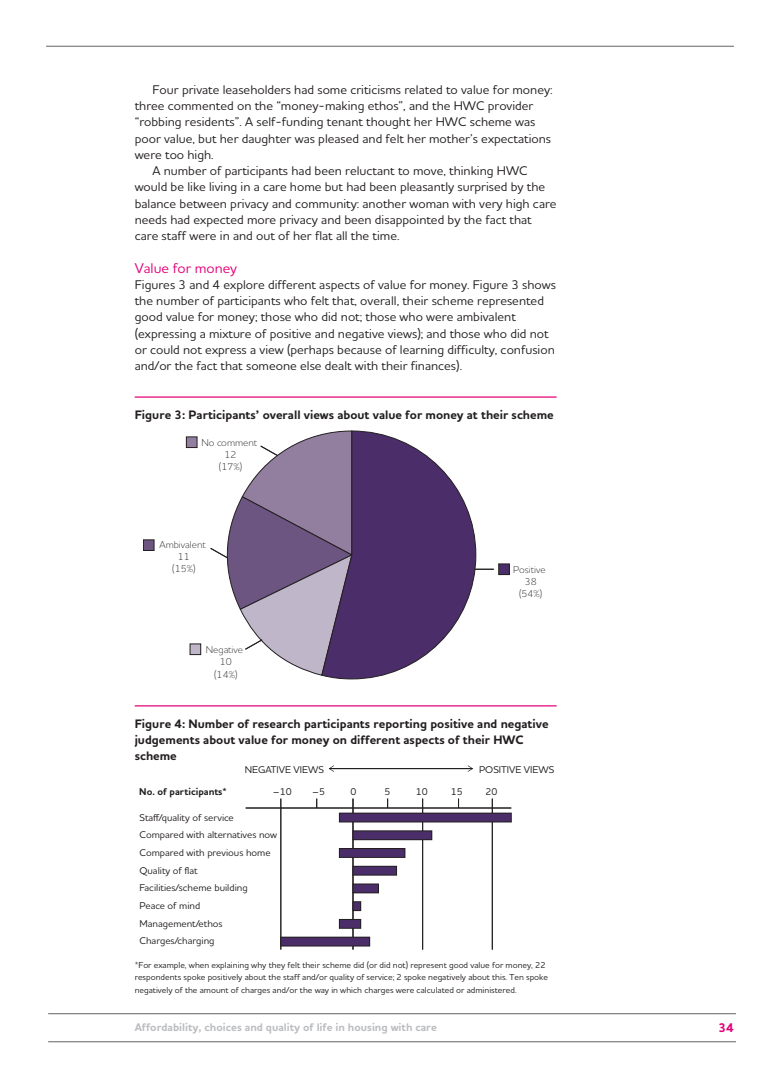
<style>
.page{position:relative;width:780px;height:1088px;background:#fff}
.page>*{position:absolute;margin:0;border:0;box-sizing:border-box;transform-origin:0 0}
.t1{font:500 14.38px "Houschka Alt Pro";color:#e40278}
.t2{font:500 12.75px/16.2px "Houschka Alt Pro";color:#231f20}
.t3{font:700 12.75px "Houschka Alt Pro";color:#e40278}
.t4{font:700 12.5px/16.2px "Houschka Alt Pro";color:#231f20}
.t5{font:700 11.25px "Houschka Alt Pro";color:#bcbdc0}
.t6{font:500 10px/17.8px "Houschka Alt Pro";color:#231f20}
.t7{font:300 10px/12px "Houschka Alt Pro";color:#231f20;text-align:center}
.t8{font:700 10px "Houschka Alt Pro";color:#231f20}
.t9{font:500 8.75px/12.5px "Houschka Alt Pro";color:#231f20}
</style>
<div class="page">
<hr style="left:46px;top:46px;width:687px;height:1px;background:#636366">
<hr style="left:48px;top:1013px;width:688px;height:1px;background:#636366">
<hr style="left:48px;top:1041px;width:688px;height:1px;background:#636366">
<hr style="left:135px;top:396px;width:421px;height:2px;background:#e40278">
<hr style="left:135px;top:705px;width:421px;height:1px;background:#e40278">
<svg style="left:323px;top:430px;width:153px;height:249px"></svg>
<div style="left:186px;top:437px;width:11px;height:10px;background:#927fa0"></div>
<div style="left:186px;top:436px;width:11px;height:12px;border:1px solid #231f20"></div>
<div style="left:143px;top:540px;width:11px;height:10px;background:#6c5581"></div>
<div style="left:143px;top:539px;width:11px;height:12px;border:1px solid #231f20"></div>
<svg style="left:210px;top:430px;width:142px;height:246px"></svg>
<div style="left:190px;top:644px;width:11px;height:10px;background:#c0b6c9"></div>
<div style="left:190px;top:643px;width:11px;height:12px;border:1px solid #231f20"></div>
<svg style="left:474px;top:569px;width:19px;height:1px"></svg>
<div style="left:498px;top:564px;width:11px;height:10px;background:#4a2d69"></div>
<div style="left:498px;top:563px;width:11px;height:12px;border:1px solid #231f20"></div>
<hr style="left:246px;top:808px;width:265px;height:1px;background:#231f20">
<hr style="left:352px;top:798px;width:1px;height:151px;background:#231f20">
<hr style="left:422px;top:798px;width:1px;height:151px;background:#231f20">
<hr style="left:280px;top:798px;width:1px;height:151px;background:#231f20">
<hr style="left:492px;top:798px;width:1px;height:151px;background:#231f20">
<hr style="left:330px;top:768px;width:142px;height:1px;background:#231f20">
<svg style="left:329px;top:765px;width:5px;height:7px"></svg>
<svg style="left:467px;top:765px;width:6px;height:7px"></svg>
<div style="left:339px;top:813px;width:172px;height:9px;background:#4a2d69"></div>
<div style="left:339px;top:813px;width:172px;height:9px;border:1px solid #231f20"></div>
<div style="left:353px;top:831px;width:79px;height:9px;background:#4a2d69"></div>
<div style="left:352px;top:830px;width:80px;height:10px;border:1px solid #231f20"></div>
<div style="left:339px;top:848px;width:66px;height:9px;background:#4a2d69"></div>
<div style="left:339px;top:848px;width:66px;height:10px;border:1px solid #231f20"></div>
<div style="left:353px;top:866px;width:43px;height:9px;background:#4a2d69"></div>
<div style="left:352px;top:866px;width:45px;height:9px;border:1px solid #231f20"></div>
<div style="left:353px;top:884px;width:25px;height:9px;background:#4a2d69"></div>
<div style="left:352px;top:884px;width:27px;height:9px;border:1px solid #231f20"></div>
<div style="left:353px;top:902px;width:8px;height:8px;background:#4a2d69"></div>
<div style="left:352px;top:901px;width:9px;height:10px;border:1px solid #231f20"></div>
<div style="left:339px;top:919px;width:22px;height:9px;background:#4a2d69"></div>
<div style="left:339px;top:919px;width:22px;height:9px;border:1px solid #231f20"></div>
<div style="left:281px;top:937px;width:88px;height:9px;background:#4a2d69"></div>
<div style="left:280px;top:937px;width:90px;height:9px;border:1px solid #231f20"></div>
<p class="t2" style="left:152px;top:83px;width:401px">Four private leaseholders had some criticisms related to value for money:</p>
<p class="t2" style="left:135px;top:99px;width:400px">three commented on the “money-making ethos”, and the HWC provider</p>
<p class="t2" style="left:135px;top:115px;width:402px">“robbing residents”. A self-funding tenant thought her HWC scheme was</p>
<p class="t2" style="left:135px;top:132px;width:418px">poor value, but her daughter was pleased and felt her mother’s expectations</p>
<p class="t2" style="left:135px;top:148px;width:80px">were too high.</p>
<p class="t2" style="left:152px;top:164px;width:376px">A number of participants had been reluctant to move, thinking HWC</p>
<p class="t2" style="left:135px;top:180px;width:412px">would be like living in a care home but had been pleasantly surprised by the</p>
<p class="t2" style="left:135px;top:197px;width:423px">balance between privacy and community: another woman with very high care</p>
<p class="t2" style="left:135px;top:213px;width:398px">needs had expected more privacy and been disappointed by the fact that</p>
<p class="t2" style="left:135px;top:229px;width:266px">care staff were in and out of her flat all the time.</p>
<p class="t1" style="left:135px;top:263px;width:104px">Value for money</p>
<p class="t2" style="left:135px;top:278px;width:423px">Figures 3 and 4 explore different aspects of value for money. Figure 3 shows the number of participants who felt that, overall, their scheme represented good value for money; those who did not; those who were ambivalent (expressing a mixture of positive and negative views); and those who did not or could not express a view (perhaps because of learning difficulty, confusion and/or the fact that someone else dealt with their finances).</p>
<p class="t4" style="left:135px;top:408px;width:420px">Figure 3: Participants’ overall views about value for money at their scheme</p>
<p class="t7" style="left:201px;top:438px;width:57px">No comment<br>12<br>(17%)</p>
<p class="t7" style="left:159px;top:540px;width:48px">Ambivalent<br>11<br>(15%)</p>
<p class="t7" style="left:206px;top:645px;width:39px">Negative<br>10 (14%)</p>
<p class="t7" style="left:513px;top:565px;width:34px">Positive<br>38 (54%)</p>
<p class="t4" style="left:135px;top:717px;width:415px">Figure 4: Number of research participants reporting positive and negative judgements about value for money on different aspects of their HWC scheme</p>
<p class="t6" style="left:245px;top:762px;width:81px">NEGATIVE VIEWS</p>
<p class="t6" style="left:479px;top:762px;width:77px">POSITIVE VIEWS</p>
<p class="t8" style="left:139px;top:788px;width:89px">No. of participants*</p>
<p class="t6" style="left:273px;top:784px;width:20px">–10</p>
<p class="t6" style="left:312px;top:784px;width:14px">–5</p>
<p class="t6" style="left:350px;top:784px;width:7px">0</p>
<p class="t6" style="left:384px;top:784px;width:7px">5</p>
<p class="t6" style="left:416px;top:784px;width:13px">10</p>
<p class="t6" style="left:450px;top:784px;width:14px">15</p>
<p class="t6" style="left:485px;top:784px;width:14px">20</p>
<p class="t6" style="left:139px;top:809px;width:139px">Staff/quality of service<br>Compared with alternatives now<br>Compared with previous home<br>Quality of flat<br>Facilities/scheme building<br>Peace of mind<br>Management/ethos<br>Charges/charging</p>
<p class="t9" style="left:135px;top:959px;width:415px">*For example, when explaining why they felt their scheme did (or did not) represent good value for money, 22 respondents spoke positively about the staff and/or quality of service; 2 spoke negatively about this. Ten spoke negatively of the amount of charges and/or the way in which charges were calculated or administered.</p>
<p class="t5" style="left:135px;top:1023px;width:304px">Affordability, choices and quality of life in housing with care</p>
<p class="t3" style="left:718px;top:1023px;width:17px">34</p>
</div>
